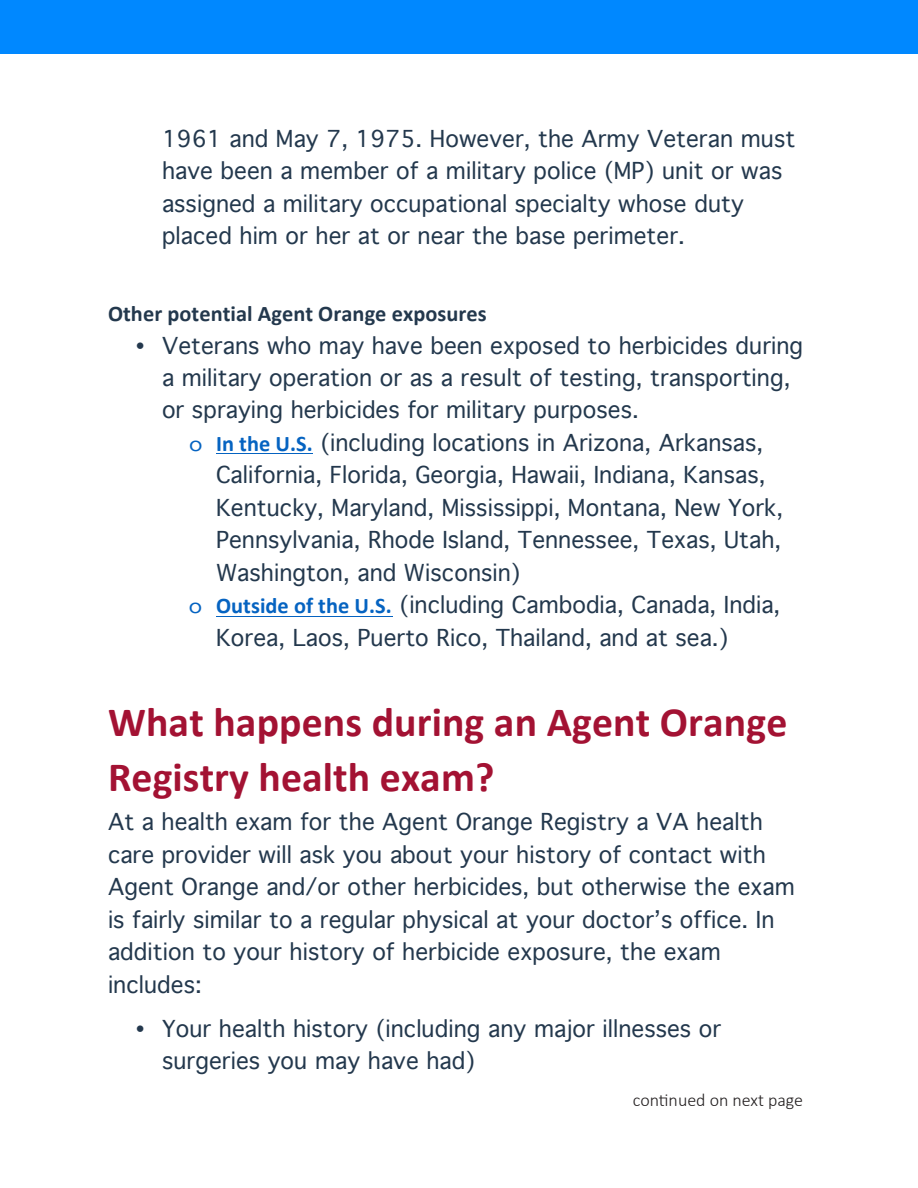
<style>
.page{position:relative;width:918px;height:1188px;background:#fff}
.page>*{position:absolute;margin:0;border:0;box-sizing:border-box;transform-origin:0 0}
.t1{font:700 41.7px/55.1px "Calibri";letter-spacing:.005em;color:#a31233}
.t2{font:22.35px/32.5px "Geneva";letter-spacing:.005em;color:#23384d}
.t3{font:700 22.35px "Calibri";letter-spacing:.005em;color:#23384d}
.t4{font:300 18px "Calibri";color:#231f20}
.s1{font-family:"Courier";color:#0563c1}
.s2{font-family:"Calibri";font-weight:700;color:#0563c1}
</style>
<div class="page">
<hr style="left:216px;top:453px;width:97px;height:1px;background:#0563c1">
<hr style="left:216px;top:616px;width:176px;height:1px;background:#0563c1">
<div style="left:0;top:0;width:918px;height:54px;background:#08f"></div>
<p class="t2" style="left:162px;top:123px;width:635px">1961 and May 7, 1975. However, the Army Veteran must have been a member of a military police (MP) unit or was assigned a military occupational specialty whose duty placed him or her at or near the base perimeter.</p>
<p class="t3" style="left:108px;top:300px;width:380px">Other potential Agent Orange exposures</p>
<p class="t2" style="left:135px;top:330px;width:670px">• Veterans who may have been exposed to herbicides during</p>
<p class="t2" style="left:162px;top:362px;width:630px">a military operation or as a result of testing, transporting,</p>
<p class="t2" style="left:162px;top:394px;width:478px">or spraying herbicides for military purposes.</p>
<p class="t2" style="left:189px;top:427px;width:576px"><span class="s1">o</span> <span class="s2">In the U.S.</span> (including locations in Arizona, Arkansas,</p>
<p class="t2" style="left:216px;top:459px;width:551px">California, Florida, Georgia, Hawaii, Indiana, Kansas,</p>
<p class="t2" style="left:216px;top:492px;width:569px">Kentucky, Maryland, Mississippi, Montana, New York,</p>
<p class="t2" style="left:216px;top:524px;width:567px">Pennsylvania, Rhode Island, Tennessee, Texas, Utah,</p>
<p class="t2" style="left:216px;top:557px;width:306px">Washington, and Wisconsin)</p>
<p class="t2" style="left:189px;top:589px;width:593px"><span class="s1">o</span> <span class="s2">Outside of the U.S.</span> (including Cambodia, Canada, India,</p>
<p class="t2" style="left:216px;top:622px;width:514px">Korea, Laos, Puerto Rico, Thailand, and at sea.)</p>
<h1 class="t1" style="left:108px;top:695px;width:681px">What happens during an Agent Orange<br>Registry health exam?</h1>
<p class="t2" style="left:108px;top:806px;width:688px">At a health exam for the Agent Orange Registry a VA health care provider will ask you about your history of contact with Agent Orange and/or other herbicides, but otherwise the exam is fairly similar to a regular physical at your doctor’s office. In addition to your history of herbicide exposure, the exam includes:</p>
<p class="t2" style="left:162px;top:1013px;width:561px;text-indent:-27px">• Your health history (including any major illnesses or surgeries you may have had)</p>
<p class="t4" style="left:633px;top:1089px;width:172px">continued on next page</p>
</div>
